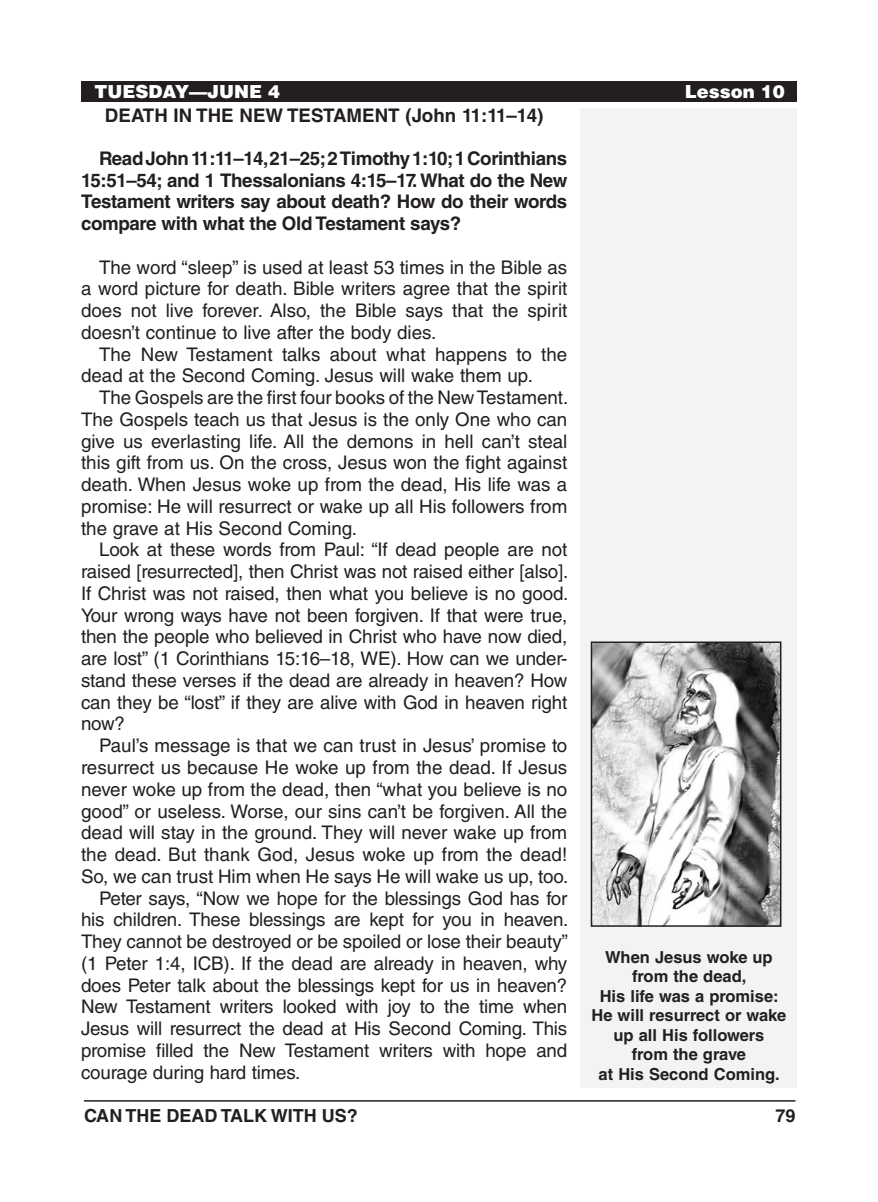
<style>
.page{position:relative;width:878px;height:1202px;background:#fff}
.page>*{position:absolute;margin:0;border:0;box-sizing:border-box;transform-origin:0 0}
.Body_Text{font:18.75px/21.8px "Helvetica LT Std";color:#231f20;text-align:justify}
.Body_Text_SpaceBefor{font:18.75px/21.8px "Helvetica LT Std";color:#231f20;text-align:justify}
.Body_Text_Bold_Space{font:700 18.75px/21.8px "Helvetica LT Std";letter-spacing:-.02em;color:#231f20;text-align:justify}
.Subheadings{font:700 18.75px "Helvetica LT Std";color:#231f20}
.t1{font:700 18px "Helvetica LT Std";color:#231f20}
.Running_Head_-_Right{font:900 18px "Helvetica LT Std";color:#fff}
.Image_Captions{font:700 16.5px "Helvetica LT Std";color:#231f20}
</style>
<div class="page">
<hr style="left:84px;top:1100px;width:711px;height:1px;background:#231f20">
<div style="left:580px;top:108px;width:216px;height:979px;background:#f2f3f4"></div>
<div style="left:81px;top:81px;width:715px;height:20px;background:#231f20"></div>
<img style="left:593px;top:644px;width:185px;height:279px">
<div style="left:590px;top:641px;width:191px;height:285px;border:2px solid #231f20"></div>
<p class="Running_Head_-_Right" style="left:95px;top:79px;width:187px">TUESDAY—JUNE 4</p>
<p class="Running_Head_-_Right" style="left:684px;top:79px;width:102px">Lesson 10</p>
<p class="Subheadings" style="left:105px;top:103px;width:440px">DEATH IN THE NEW TESTAMENT (John 11:11–14)</p>
<p class="Body_Text_Bold_Space" style="left:81px;top:147px;width:488px;text-indent:18px">Read John 11:11–14, 21–25; 2 Timothy 1:10; 1 Corinthians 15:51–54; and 1 Thessalonians 4:15–17. What do the New Testament writers say about death? How do their words compare with what the Old Testament says?</p>
<p class="Body_Text_SpaceBefor" style="left:81px;top:256px;width:488px;text-indent:18px">The word “sleep” is used at least 53 times in the Bible as a word picture for death. Bible writers agree that the spirit does not live forever. Also, the Bible says that the spirit doesn’t continue to live after the body dies.</p>
<p class="Body_Text" style="left:81px;top:343px;width:487px;text-indent:18px">The New Testament talks about what happens to the dead at the Second Coming. Jesus will wake them up.</p>
<p class="Body_Text" style="left:81px;top:386px;width:489px;text-indent:18px">The Gospels are the first four books of the New Testament.<br>The Gospels teach us that Jesus is the only One who can give us everlasting life. All the demons in hell can’t steal this gift from us. On the cross, Jesus won the fight against death. When Jesus woke up from the dead, His life was a promise: He will resurrect or wake up all His followers from the grave at His Second Coming.</p>
<p class="Body_Text" style="left:81px;top:539px;width:489px;text-indent:18px">Look at these words from Paul: “If dead people are not raised [resurrected], then Christ was not raised either [also].<br>If Christ was not raised, then what you believe is no good.<br>Your wrong ways have not been forgiven. If that were true, then the people who believed in Christ who have now died, are lost” (1 Corinthians 15:16–18, WE). How can we under&shy;stand these verses if the dead are already in heaven? How can they be “lost” if they are alive with God in heaven right now?</p>
<p class="Body_Text" style="left:81px;top:734px;width:489px;text-indent:18px">Paul’s message is that we can trust in Jesus’ promise to resurrect us because He woke up from the dead. If Jesus never woke up from the dead, then “what you believe is no good” or useless. Worse, our sins can’t be forgiven. All the dead will stay in the ground. They will never wake up from the dead. But thank God, Jesus woke up from the dead!<br>So, we can trust Him when He says He will wake us up, too.</p>
<p class="Body_Text" style="left:81px;top:887px;width:489px;text-indent:18px">Peter says, “Now we hope for the blessings God has for his children. These blessings are kept for you in heaven.<br>They cannot be destroyed or be spoiled or lose their beauty” (1 Peter 1:4, ICB). If the dead are already in heaven, why does Peter talk about the blessings kept for us in heaven?<br>New Testament writers looked with joy to the time when Jesus will resurrect the dead at His Second Coming. This promise filled the New Testament writers with hope and courage during hard times.</p>
<p class="Image_Captions" style="left:605px;top:946px;width:169px">When Jesus woke up</p>
<p class="Image_Captions" style="left:632px;top:966px;width:116px">from the dead,</p>
<p class="Image_Captions" style="left:599px;top:985px;width:180px">His life was a promise:</p>
<p class="Image_Captions" style="left:591px;top:1005px;width:196px">He will resurrect or wake</p>
<p class="Image_Captions" style="left:613px;top:1024px;width:152px">up all His followers</p>
<p class="Image_Captions" style="left:631px;top:1044px;width:116px">from the grave</p>
<p class="Image_Captions" style="left:598px;top:1063px;width:183px">at His Second Coming.</p>
<p class="t1" style="left:84px;top:1104px;width:275px">CAN THE DEAD TALK WITH US?</p>
<p class="t1" style="left:775px;top:1104px;width:22px">79</p>
</div>
